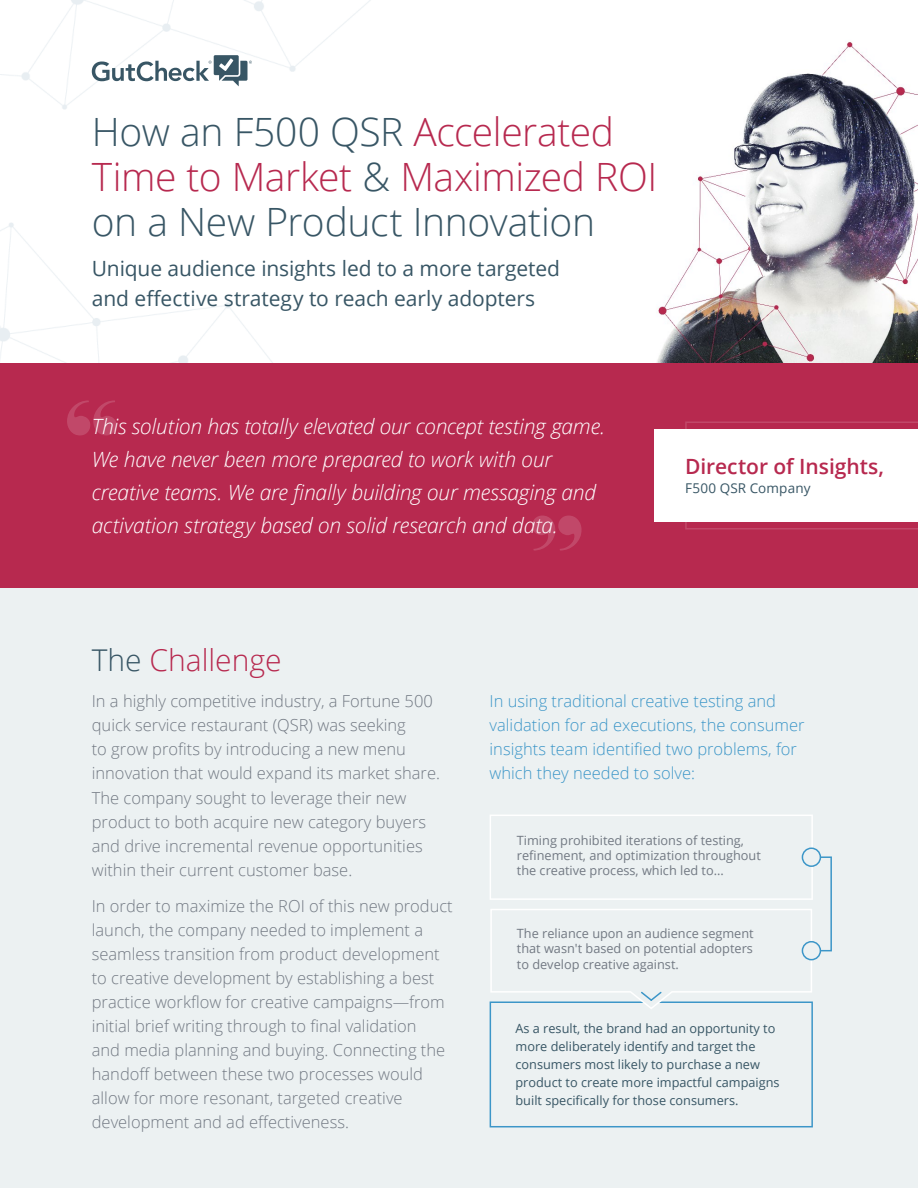
<style>
.page{position:relative;width:918px;height:1188px;background:#fff}
.page>*{position:absolute;margin:0;border:0;box-sizing:border-box;transform-origin:0 0}
.t1{font:300 39px/45px "Open Sans";letter-spacing:-.01em;color:#385665}
.t2{font:300 30px "Open Sans";color:#b7294f}
.t3{font:italic 300 21px/33px "Open Sans";letter-spacing:-.01em;color:#fff}
.t4{font:21px/30px "Open Sans";letter-spacing:-.005em;color:#385665}
.t5{font:600 21px "Open Sans";letter-spacing:-.005em;color:#b7294f}
.t6{font:300 16.5px/24px "Open Sans";color:#727983}
.t7{font:300 16.5px/24px "Open Sans";color:#3c96c8}
.t8{font:13.5px "Open Sans";letter-spacing:.01em;color:#385665}
.t9{font:12.75px/15.3px "Open Sans";color:#727983}
.t10{font:12.75px/18px "Open Sans";color:#385665}
.s1{color:#b7294f}
.s2{color:#385665}
</style>
<div class="page">
<div style="left:0;top:588px;width:918px;height:600px;background:#ecf1f2"></div>
<div style="left:0;top:363px;width:918px;height:225px;background:#b7294f"></div>
<svg style="left:685px;top:422px;width:233px;height:108px"></svg>
<div style="left:655px;top:429px;width:263px;height:93px;background:#fff"></div>
<svg style="left:67px;top:400px;width:50px;height:35px"></svg>
<svg style="left:532px;top:516px;width:50px;height:35px"></svg>
<img style="left:656px;top:42px;width:262px;height:321px">
<img style="left:0;top:0;width:371px;height:363px">
<svg style="left:92px;top:55px;width:160px;height:31px"></svg>
<svg style="left:490px;top:815px;width:323px;height:85px"></svg>
<div style="left:812px;top:856px;width:20px;height:95px;border:1px solid #3c96c8"></div>
<div style="left:802px;top:848px;width:18px;height:18px;background:#ecf1f2;border-radius:50%"></div>
<div style="left:802px;top:847px;width:19px;height:20px;border:1px solid #3c96c8;border-radius:50%"></div>
<svg style="left:802px;top:942px;width:18px;height:18px"></svg>
<div style="left:802px;top:941px;width:19px;height:19px;border:1px solid #3c96c8;border-radius:50%"></div>
<svg style="left:490px;top:908px;width:323px;height:219px"></svg>
<h1 class="t1" style="left:92px;top:109px;width:567px">How an F500 QSR <span class="s1">Accelerated<br>Time to Market</span> &amp; <span class="s1">Maximized ROI </span>on a New Product Innovation</h1>
<p class="t4" style="left:92px;top:252px;width:470px">Unique audience insights led to a more targeted and effective strategy to reach early adopters</p>
<p class="t3" style="left:92px;top:409px;width:515px">This solution has totally elevated our concept testing game.<br>We have never been more prepared to work with our creative teams. We are finally building our messaging and activation strategy based on solid research and data.</p>
<p class="t5" style="left:685px;top:452px;width:201px">Director of Insights,</p>
<p class="t8" style="left:685px;top:479px;width:127px">F500 QSR Company</p>
<h2 class="t2" style="left:92px;top:640px;width:191px"><span class="s2">The</span> Challenge</h2>
<p class="t6" style="left:92px;top:689px;width:350px">In a highly competitive industry, a Fortune 500 quick service restaurant (QSR) was seeking<br>to grow profits by introducing a new menu innovation that would expand its market share.<br>The company sought to leverage their new product to both acquire new category buyers and drive incremental revenue opportunities within their current customer base.</p>
<p class="t6" style="left:92px;top:893px;width:363px">In order to maximize the ROI of this new product launch, the company needed to implement a seamless transition from product development to creative development by establishing a best practice workflow for creative campaigns—from initial brief writing through to final validation<br>and media planning and buying. Connecting the handoff between these two processes would allow for more resonant, targeted creative development and ad effectiveness.</p>
<p class="t7" style="left:490px;top:689px;width:316px">In using traditional creative testing and validation for ad executions, the consumer insights team identified two problems, for which they needed to solve:</p>
<p class="t9" style="left:517px;top:832px;width:246px">Timing prohibited iterations of testing, refinement, and optimization throughout the creative process, which led to...</p>
<p class="t9" style="left:517px;top:925px;width:238px;text-align:justify">The reliance upon an audience segment that wasn't based on potential adopters to develop creative against.</p>
<p class="t10" style="left:516px;top:1019px;width:266px">As a result, the brand had an opportunity to more deliberately identify and target the consumers most likely to purchase a new product to create more impactful campaigns built specifically for those consumers.</p>
</div>
